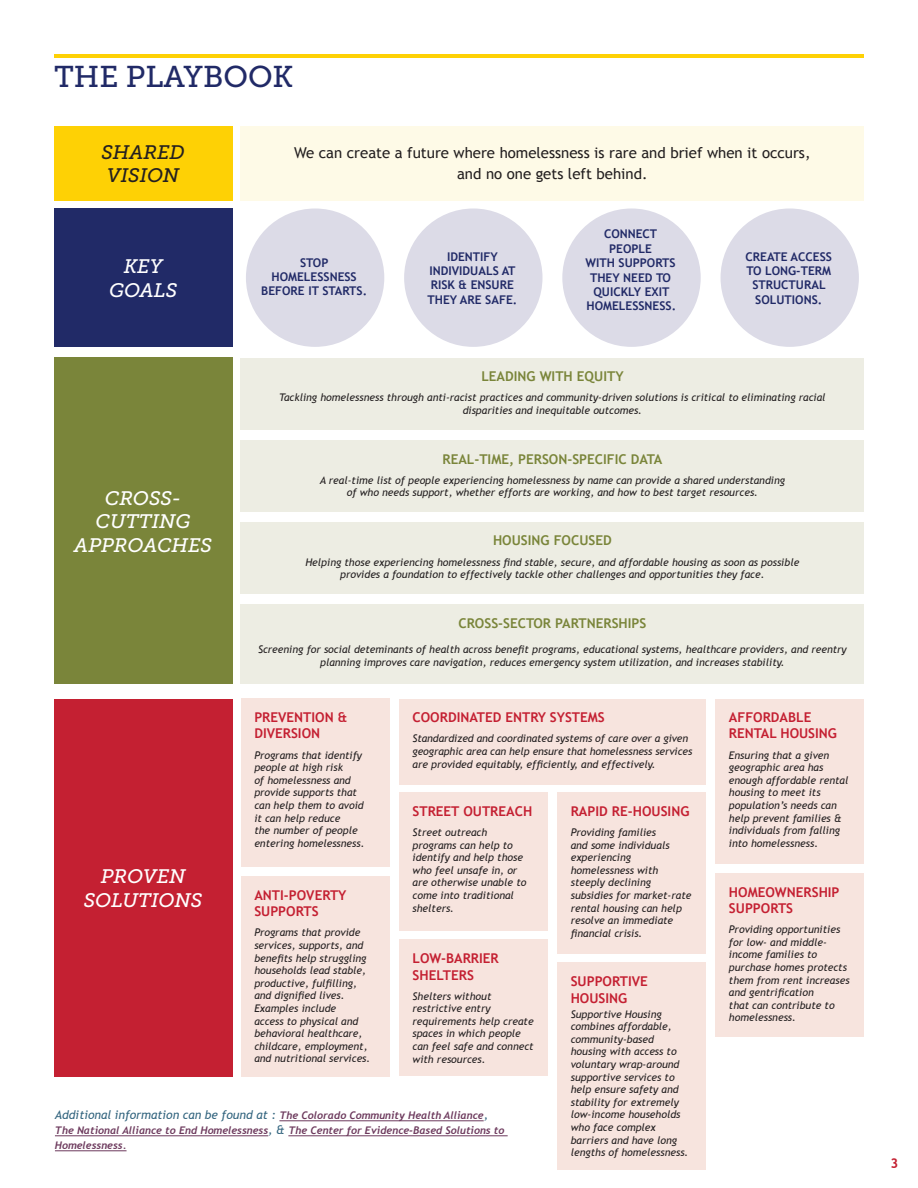
<style>
.page{position:relative;width:918px;height:1188px;background:#fff}
.page>*{position:absolute;margin:0;border:0;box-sizing:border-box;transform-origin:0 0}
.t1{font:30px "Museo Slab 500";color:#212a67}
.t2{font:italic 19.5px/23.4px "Museo Slab 500";color:#fff;text-align:center}
.t3{font:italic 19.5px "Museo Slab 500";color:#231f20}
.t4{font:15px/21px "Trebuchet MS";color:#231f20;text-align:center}
.t5{font:700 13.5px/16.2px "Trebuchet MS";color:#c42032}
.t6{font:700 13.5px "Trebuchet MS";color:#7a853a}
.t7{font:700 12px/14.4px "Trebuchet MS";color:#212a67;text-align:center}
.t8{font:italic 12px "Trebuchet MS";color:#33657f}
.t9{font:italic 10.5px/12.6px "Trebuchet MS";color:#231f20}
.t10{font:italic 700 10.5px/15px "Trebuchet";color:#6d3a5d}
.s1{font-family:"Trebuchet";font-weight:700;font-size:10.5px;color:#6d3a5d}
.s2{font-family:"Trebuchet MS";font-weight:400;font-size:12px;color:#33657f}
</style>
<div class="page">
<div style="left:241px;top:126px;width:623px;height:75px;background:#fefae7"></div>
<div style="left:54px;top:126px;width:178px;height:75px;background:#fed105"></div>
<div style="left:54px;top:208px;width:178px;height:139px;background:#212a67"></div>
<div style="left:54px;top:358px;width:178px;height:326px;background:#7a853a"></div>
<div style="left:241px;top:440px;width:623px;height:72px;background:#edede3"></div>
<div style="left:241px;top:522px;width:623px;height:71px;background:#edede3"></div>
<div style="left:241px;top:604px;width:623px;height:80px;background:#edede3"></div>
<div style="left:54px;top:699px;width:178px;height:378px;background:#c42032"></div>
<div style="left:241px;top:699px;width:148px;height:168px;background:#f7e4de"></div>
<div style="left:399px;top:699px;width:307px;height:85px;background:#f7e4de"></div>
<div style="left:715px;top:699px;width:149px;height:165px;background:#f7e4de"></div>
<div style="left:241px;top:877px;width:148px;height:200px;background:#f7e4de"></div>
<div style="left:399px;top:792px;width:149px;height:139px;background:#f7e4de"></div>
<div style="left:557px;top:792px;width:149px;height:162px;background:#f7e4de"></div>
<div style="left:715px;top:873px;width:149px;height:164px;background:#f7e4de"></div>
<div style="left:399px;top:940px;width:149px;height:136px;background:#f7e4de"></div>
<div style="left:557px;top:963px;width:149px;height:207px;background:#f7e4de"></div>
<div style="left:246px;top:208px;width:138px;height:139px;background:#dcdbe7;border-radius:50%"></div>
<div style="left:404px;top:208px;width:139px;height:139px;background:#dcdbe7;border-radius:50%"></div>
<div style="left:562px;top:208px;width:139px;height:139px;background:#dcdbe7;border-radius:50%"></div>
<div style="left:721px;top:208px;width:138px;height:139px;background:#dcdbe7;border-radius:50%"></div>
<hr style="left:54px;top:54px;width:810px;height:3px;background:#fed105">
<hr style="left:279px;top:1121px;width:205px;height:1px;background:#6d3a5d">
<hr style="left:55px;top:1136px;width:213px;height:1px;background:#6d3a5d">
<hr style="left:288px;top:1136px;width:220px;height:1px;background:#6d3a5d">
<hr style="left:55px;top:1151px;width:72px;height:1px;background:#6d3a5d">
<div style="left:241px;top:358px;width:623px;height:71px;background:#edede3"></div>
<p class="t1" style="left:54px;top:60px;width:241px">THE PLAYBOOK</p>
<p class="t3" style="left:101px;top:142px;width:85px">SHARED</p>
<p class="t3" style="left:107px;top:165px;width:74px">VISION</p>
<p class="t2" style="left:124px;top:255px;width:40px">KEY</p>
<p class="t2" style="left:109px;top:278px;width:70px">GOALS</p>
<p class="t2" style="left:74px;top:487px;width:139px">CROSS-<br>CUTTING<br>APPROACHES</p>
<p class="t4" style="left:294px;top:143px;width:518px">We can create a future where homelessness is rare and brief when it occurs, and no one gets left behind.</p>
<p class="t7" style="left:261px;top:255px;width:107px">STOP<br>HOMELESSNESS<br>BEFORE IT STARTS.</p>
<p class="t7" style="left:427px;top:249px;width:91px">IDENTIFY<br>INDIVIDUALS AT<br>RISK &amp; ENSURE<br>THEY ARE SAFE.</p>
<p class="t7" style="left:585px;top:227px;width:92px">CONNECT<br>PEOPLE<br>WITH SUPPORTS<br>THEY NEED TO<br>QUICKLY EXIT<br>HOMELESSNESS.</p>
<p class="t7" style="left:746px;top:249px;width:88px">CREATE ACCESS<br>TO LONG-TERM<br>STRUCTURAL<br>SOLUTIONS.</p>
<p class="t6" style="left:481px;top:368px;width:144px">LEADING WITH EQUITY</p>
<p class="t9" style="left:279px;top:391px;width:548px;text-align:center">Tackling homelessness through anti-racist practices and community-driven solutions is critical to eliminating racial disparities and inequitable outcomes.</p>
<p class="t6" style="left:442px;top:450px;width:221px">REAL-TIME, PERSON-SPECIFIC DATA</p>
<p class="t9" style="left:320px;top:474px;width:467px;text-align:center">A real-time list of people experiencing homelessness by name can provide a shared understanding of who needs support, whether efforts are working, and how to best target resources.</p>
<p class="t6" style="left:493px;top:532px;width:120px">HOUSING FOCUSED</p>
<p class="t9" style="left:305px;top:556px;width:495px;text-align:center">Helping those experiencing homelessness find stable, secure, and affordable housing as soon as possible provides a foundation to effectively tackle other challenges and opportunities they face.</p>
<p class="t6" style="left:458px;top:615px;width:189px">CROSS-SECTOR PARTNERSHIPS</p>
<p class="t9" style="left:258px;top:643px;width:590px;text-align:center">Screening for social deteminants of health across benefit programs, educational systems, healthcare providers, and reentry planning improves care navigation, reduces emergency system utilization, and increases stability.</p>
<p class="t5" style="left:254px;top:709px;width:95px">PREVENTION &amp;<br>DIVERSION</p>
<p class="t9" style="left:254px;top:749px;width:112px">Programs that identify people at high risk<br>of homelessness and provide supports that can help them to avoid it can help reduce<br>the number of people entering homelessness.</p>
<p class="t5" style="left:413px;top:709px;width:194px">COORDINATED ENTRY SYSTEMS</p>
<p class="t9" style="left:413px;top:732px;width:281px">Standardized and coordinated systems of care over a given geographic area can help ensure that homelessness services are provided equitably, efficiently, and effectively.</p>
<p class="t5" style="left:413px;top:803px;width:121px">STREET OUTREACH</p>
<p class="t9" style="left:413px;top:826px;width:115px">Street outreach programs can help to identify and help those who feel unsafe in, or are otherwise unable to come into traditional shelters.</p>
<p class="t5" style="left:571px;top:803px;width:120px">RAPID RE-HOUSING</p>
<p class="t9" style="left:571px;top:826px;width:122px">Providing families<br>and some individuals experiencing homelessness with steeply declining subsidies for market-rate rental housing can help resolve an immediate financial crisis.</p>
<p class="t2" style="left:84px;top:865px;width:120px">PROVEN<br>SOLUTIONS</p>
<p class="t5" style="left:254px;top:887px;width:94px">ANTI-POVERTY<br>SUPPORTS</p>
<p class="t9" style="left:254px;top:926px;width:118px">Programs that provide services, supports, and benefits help struggling households lead stable, productive, fulfilling, and dignified lives.<br>Examples include<br>access to physical and behavioral healthcare, childcare, employment, and nutritional services.</p>
<p class="t5" style="left:413px;top:950px;width:88px">LOW-BARRIER<br>SHELTERS</p>
<p class="t9" style="left:413px;top:990px;width:123px">Shelters without restrictive entry requirements help create spaces in which people can feel safe and connect with resources.</p>
<p class="t5" style="left:571px;top:974px;width:79px">SUPPORTIVE<br>HOUSING</p>
<p class="t9" style="left:571px;top:1008px;width:119px">Supportive Housing combines affordable, community-based housing with access to voluntary wrap-around supportive services to help ensure safety and stability for extremely low-income households who face complex barriers and have long lengths of homelessness.</p>
<p class="t8" style="left:55px;top:1107px;width:435px">Additional information can be found at : <span class="s1">The Colorado Community Health Alliance</span>,</p>
<p class="t10" style="left:55px;top:1123px;width:451px">The National Alliance to End Homelessness<span class="s2">, &amp;</span> The Center for Evidence-Based Solutions to<br>Homelessness.</p>
<p class="t5" style="left:729px;top:709px;width:110px">AFFORDABLE<br>RENTAL HOUSING</p>
<p class="t9" style="left:729px;top:749px;width:121px">Ensuring that a given geographic area has enough affordable rental housing to meet its population’s needs can help prevent families &amp; individuals from falling into homelessness.</p>
<p class="t5" style="left:729px;top:884px;width:112px">HOMEOWNERSHIP</p>
<p class="t5" style="left:729px;top:900px;width:66px">SUPPORTS</p>
<p class="t9" style="left:729px;top:923px;width:122px">Providing opportunities for low- and middle&shy;income families to purchase homes protects them from rent increases and gentrification<br>that can contribute to homelessness.</p>
<p class="t5" style="left:890px;top:1155px;width:9px">3</p>
</div>
